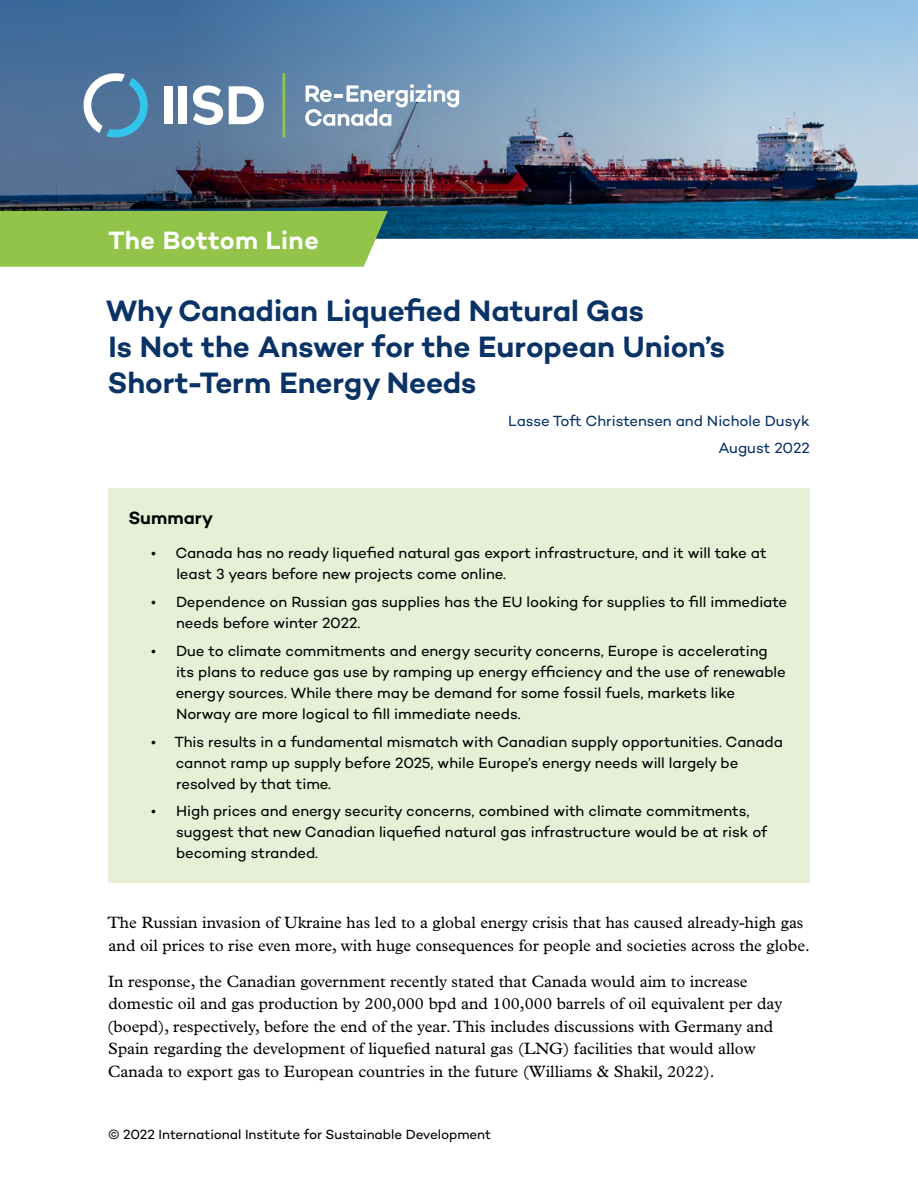
<style>
.page{position:relative;width:918px;height:1188px;background:#fff}
.page>*{position:absolute;margin:0;border:0;box-sizing:border-box;transform-origin:0 0}
.Cover-Title{font:600 30px/36px "Campton";letter-spacing:-.005em;color:#093266}
.t1{font:600 25.5px "Campton";letter-spacing:.015em;color:#fff}
.t2{font:600 18px "Campton";color:#000}
.t3{font:16.5px/22.5px "Plantin MT Pro";color:#000}
.t4{font:15px/21px "Campton";letter-spacing:-.005em;color:#000}
.Authors_Date{font:15px "Campton";letter-spacing:-.005em;color:#093266}
.t5{font:13.5px "Campton";letter-spacing:-.005em;color:#000}
</style>
<div class="page">
<img style="left:0;top:0;width:918px;height:239px">
<div style="left:0;top:211px;width:388px;height:56px;background:#92c449"></div>
<svg style="left:81px;top:70px;width:71px;height:70px"></svg>
<svg style="left:193px;top:85px;width:30px;height:40px"></svg>
<div style="left:164px;top:86px;width:8px;height:38px;background:#fff"></div>
<div style="left:179px;top:86px;width:8px;height:38px;background:#fff"></div>
<svg style="left:229px;top:86px;width:35px;height:38px"></svg>
<svg style="left:305px;top:84px;width:154px;height:42px"></svg>
<hr style="left:282px;top:73px;width:3px;height:64px;background:#91c44a">
<div style="left:108px;top:488px;width:702px;height:61px;background:#e6f0d6"></div>
<div style="left:108px;top:525px;width:702px;height:78px;background:#e6f0d6"></div>
<div style="left:108px;top:574px;width:702px;height:78px;background:#e6f0d6"></div>
<div style="left:108px;top:622px;width:702px;height:121px;background:#e6f0d6"></div>
<div style="left:108px;top:713px;width:702px;height:100px;background:#e6f0d6"></div>
<div style="left:108px;top:783px;width:702px;height:99px;background:#e6f0d6"></div>
<h2 class="t1" style="left:108px;top:224px;width:212px">The Bottom Line</h2>
<p class="Cover-Title" style="left:105px;top:293px;width:621px">Why Canadian Liquefied Natural Gas<br>Is Not the Answer for the European Union’s<br>Short-Term Energy Needs</p>
<p class="Authors_Date" style="left:508px;top:412px;width:303px">Lasse Toft Christensen and Nichole Dusyk</p>
<p class="Authors_Date" style="left:718px;top:438px;width:93px">August 2022</p>
<h1 class="t2" style="left:128px;top:506px;width:86px">Summary</h1>
<p class="t4" style="left:176px;top:542px;width:592px;text-indent:-25px">• Canada has no ready liquefied natural gas export infrastructure, and it will take at least 3 years before new projects come online.</p>
<p class="t4" style="left:176px;top:591px;width:613px;text-indent:-25px">• Dependence on Russian gas supplies has the EU looking for supplies to fill immediate needs before winter 2022.</p>
<p class="t4" style="left:176px;top:640px;width:612px;text-indent:-25px">• Due to climate commitments and energy security concerns, Europe is accelerating its plans to reduce gas use by ramping up energy efficiency and the use of renewable energy sources. While there may be demand for some fossil fuels, markets like Norway are more logical to fill immediate needs.</p>
<p class="t4" style="left:176px;top:731px;width:609px;text-indent:-24px">• This results in a fundamental mismatch with Canadian supply opportunities. Canada cannot ramp up supply before 2025, while Europe’s energy needs will largely be resolved by that time.</p>
<p class="t4" style="left:176px;top:800px;width:593px;text-indent:-25px">• High prices and energy security concerns, combined with climate commitments, suggest that new Canadian liquefied natural gas infrastructure would be at risk of becoming stranded.</p>
<p class="t3" style="left:107px;top:911px;width:704px">The Russian invasion of Ukraine has led to a global energy crisis that has caused already-high gas and oil prices to rise even more, with huge consequences for people and societies across the globe.</p>
<p class="t3" style="left:107px;top:970px;width:677px">In response, the Canadian government recently stated that Canada would aim to increase domestic oil and gas production by 200,000 bpd and 100,000 barrels of oil equivalent per day (boepd), respectively, before the end of the year. This includes discussions with Germany and Spain regarding the development of liquefied natural gas (LNG) facilities that would allow Canada to export gas to European countries in the future (Williams &amp; Shakil, 2022).</p>
<p class="t5" style="left:108px;top:1126px;width:385px">© 2022 International Institute for Sustainable Development</p>
</div>
